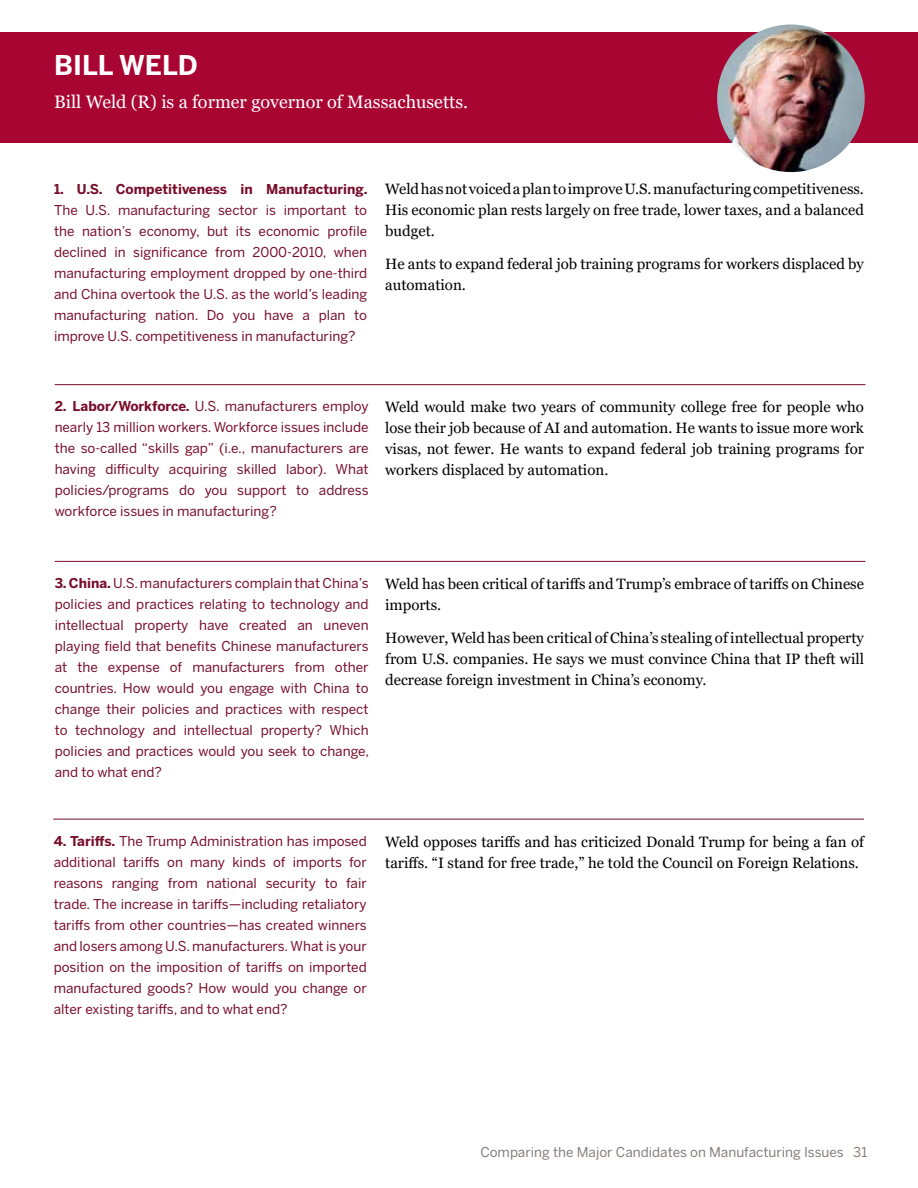
<style>
.page{position:relative;width:918px;height:1188px;background:#fff}
.page>*{position:absolute;margin:0;border:0;box-sizing:border-box;transform-origin:0 0}
.t1{font:700 27px "Benton Sans";color:#fff}
.t2{font:18px "Georgia Pro";color:#fff}
.t3{font:15px/21px "Georgia Pro";color:#000;text-align:justify}
.t4{font:13.5px/21px "Benton Sans";color:#770d29;text-align:justify}
.t5{font:13.5px "Benton Sans";color:#867d78}
.t6{font:700 13.5px "Benton Sans";color:#770d29}
.s1{font-weight:700}
</style>
<div class="page">
<div style="left:0;top:32px;width:918px;height:111px;background:#a90533"></div>
<img style="left:717px;top:25px;width:148px;height:147px;border-radius:74px">
<hr style="left:55px;top:384px;width:810px;height:1px;background:#770d29">
<hr style="left:55px;top:561px;width:810px;height:1px;background:#770d29">
<hr style="left:53px;top:819px;width:811px;height:1px;background:#770d29">
<h1 class="t1" style="left:54px;top:48px;width:145px">BILL WELD</h1>
<h2 class="t2" style="left:54px;top:92px;width:416px">Bill Weld (R) is a former governor of Massachusetts.</h2>
<p class="t6" style="left:54px;top:180px;width:315px">1. U.S. Competitiveness in Manufacturing.</p>
<p class="t4" style="left:54px;top:199px;width:315px">The U.S. manufacturing sector is important to the nation’s economy, but its economic profile declined in significance from 2000-2010, when manufacturing employment dropped by one-third and China overtook the U.S. as the world’s leading manufacturing nation. Do you have a plan to improve U.S. competitiveness in manufacturing?</p>
<p class="t3" style="left:385px;top:179px;width:480px">Weld has not voiced a plan to improve U.S. manufacturing competitiveness.<br>His economic plan rests largely on free trade, lower taxes, and a balanced budget.</p>
<p class="t3" style="left:385px;top:254px;width:480px">He ants to expand federal job training programs for workers displaced by automation.</p>
<p class="t4" style="left:55px;top:396px;width:315px"><span class="s1">2. Labor/Workforce.</span> U.S. manufacturers employ nearly 13 million workers. Workforce issues include the so-called “skills gap” (i.e., manufacturers are having difficulty acquiring skilled labor). What policies/programs do you support to address workforce issues in manufacturing?</p>
<p class="t3" style="left:385px;top:397px;width:480px">Weld would make two years of community college free for people who lose their job because of AI and automation. He wants to issue more work visas, not fewer. He wants to expand federal job training programs for workers displaced by automation.</p>
<p class="t4" style="left:55px;top:573px;width:316px"><span class="s1">3. China.</span> U.S. manufacturers complain that China’s policies and practices relating to technology and intellectual property have created an uneven playing field that benefits Chinese manufacturers at the expense of manufacturers from other countries. How would you engage with China to change their policies and practices with respect to technology and intellectual property? Which policies and practices would you seek to change, and to what end?</p>
<p class="t3" style="left:385px;top:573px;width:480px">Weld has been critical of tariffs and Trump’s embrace of tariffs on Chinese imports.</p>
<p class="t3" style="left:385px;top:627px;width:480px">However, Weld has been critical of China’s stealing of intellectual property from U.S. companies. He says we must convince China that IP theft will decrease foreign investment in China’s economy.</p>
<p class="t4" style="left:54px;top:831px;width:315px"><span class="s1">4. Tariffs.</span> The Trump Administration has imposed additional tariffs on many kinds of imports for reasons ranging from national security to fair trade. The increase in tariffs—including retaliatory tariffs from other countries—has created winners and losers among U.S. manufacturers. What is your position on the imposition of tariffs on imported manufactured goods? How would you change or alter existing tariffs, and to what end?</p>
<p class="t3" style="left:385px;top:832px;width:480px">Weld opposes tariffs and has criticized Donald Trump for being a fan of tariffs. “I stand for free trade,” he told the Council on Foreign Relations.</p>
<p class="t5" style="left:480px;top:1144px;width:388px">Comparing the Major Candidates on Manufacturing Issues 31</p>
</div>
